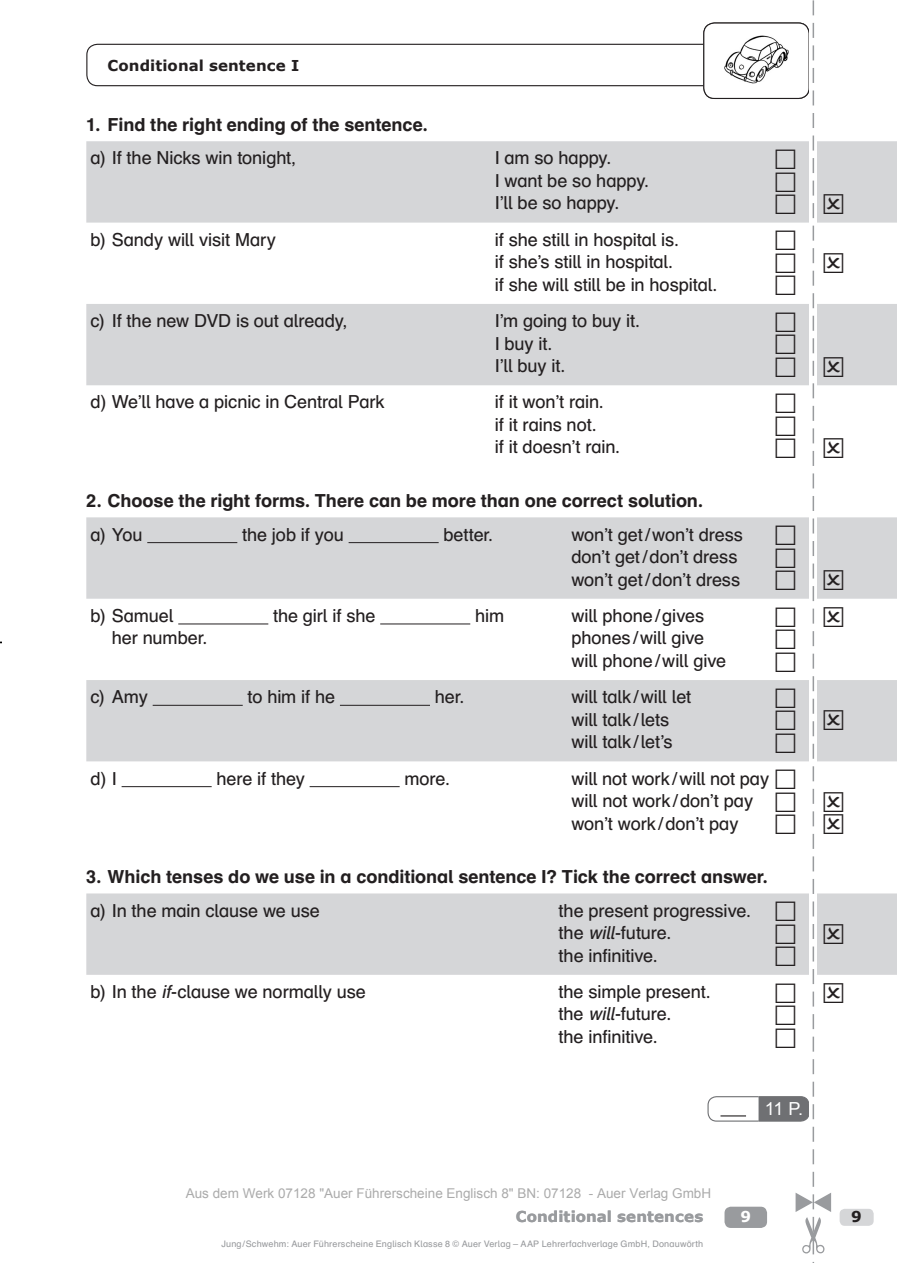
<style>
.page{position:relative;width:897px;height:1263px;background:#fff}
.page>*{position:absolute;margin:0;border:0;box-sizing:border-box;transform-origin:0 0}
.t1{font:18px/22.5px "Auer Schulbuch";letter-spacing:-.005em;color:#231f20}
.t2{font:700 18px "Auer Schulbuch";letter-spacing:-.005em;color:#231f20}
.t3{font:18px "Arial";color:#fff}
.t4{font:700 15px "Verdana";letter-spacing:.005em;color:#231f20}
.t5{font:700 15px "Verdana";letter-spacing:.005em;color:#999b9e}
.t6{font:700 15px "Verdana";color:#fff}
.t7{font:13.5px "Arial";color:#ababab}
.t8{font:9px "Auer Schulbuch";letter-spacing:.02em;color:#999b9e}
.s1{font-style:italic}
</style>
<div class="page">
<div style="left:86px;top:44px;width:723px;height:42px;border:1px solid #231f20;border-radius:11px"></div>
<div style="left:839px;top:1209px;width:34px;height:17px;background:#d5d6d8;border-radius:5px"></div>
<svg style="left:86px;top:141px;width:810px;height:244px;fill:#d5d6d8"></svg>
<svg style="left:86px;top:517px;width:810px;height:244px;fill:#d5d6d8"></svg>
<hr style="left:147px;top:542px;width:90px;height:1px;background:#231f20">
<hr style="left:348px;top:542px;width:90px;height:1px;background:#231f20">
<hr style="left:178px;top:624px;width:90px;height:1px;background:#231f20">
<hr style="left:380px;top:624px;width:90px;height:1px;background:#231f20">
<hr style="left:153px;top:705px;width:90px;height:1px;background:#231f20">
<hr style="left:340px;top:705px;width:90px;height:1px;background:#231f20">
<hr style="left:122px;top:786px;width:90px;height:1px;background:#231f20">
<hr style="left:309px;top:786px;width:90px;height:1px;background:#231f20">
<div style="left:86px;top:893px;width:810px;height:82px;background:#d5d6d8"></div>
<svg style="left:706px;top:0;width:137px;height:1263px"></svg>
<p class="t4" style="left:108px;top:56px;width:193px">Conditional sentence I</p>
<p class="t2" style="left:86px;top:113px;width:343px">1. Find the right ending of the sentence.</p>
<p class="t1" style="left:91px;top:146px;width:207px">a) If the Nicks win tonight,</p>
<p class="t1" style="left:494px;top:146px;width:156px">I am so happy.<br>I want be so happy.<br>I’ll be so happy.</p>
<p class="t1" style="left:91px;top:228px;width:187px">b) Sandy will visit Mary</p>
<p class="t1" style="left:494px;top:228px;width:224px">if she still in hospital is.<br>if she’s still in hospital.<br>if she will still be in hospital.</p>
<p class="t1" style="left:91px;top:309px;width:258px">c) If the new DVD is out already,</p>
<p class="t1" style="left:494px;top:309px;width:147px">I’m going to buy it.<br>I buy it.<br>I’ll buy it.</p>
<p class="t1" style="left:91px;top:390px;width:295px">d) We’ll have a picnic in Central Park</p>
<p class="t1" style="left:494px;top:390px;width:127px">if it won’t rain.<br>if it rains not.<br>if it doesn’t rain.</p>
<p class="t2" style="left:86px;top:489px;width:618px">2. Choose the right forms. There can be more than one correct solution.</p>
<p class="t1" style="left:91px;top:522px;width:53px">a) You</p>
<p class="t1" style="left:242px;top:522px;width:103px">the job if you</p>
<p class="t1" style="left:443px;top:522px;width:51px">better.</p>
<p class="t1" style="left:571px;top:522px;width:173px">won’t get / won’t dress don’t get / don’t dress won’t get / don’t dress</p>
<p class="t1" style="left:91px;top:604px;width:84px">b) Samuel</p>
<p class="t1" style="left:273px;top:604px;width:104px">the girl if she</p>
<p class="t1" style="left:475px;top:604px;width:31px">him</p>
<p class="t1" style="left:571px;top:604px;width:134px">will phone / gives</p>
<p class="t1" style="left:112px;top:626px;width:97px">her number.</p>
<p class="t1" style="left:571px;top:626px;width:156px">phones / will give will phone / will give</p>
<p class="t1" style="left:91px;top:685px;width:59px">c) Amy</p>
<p class="t1" style="left:247px;top:685px;width:89px">to him if he</p>
<p class="t1" style="left:434px;top:685px;width:31px">her.</p>
<p class="t1" style="left:571px;top:685px;width:121px">will talk / will let will talk / lets will talk / let’s</p>
<p class="t1" style="left:91px;top:766px;width:28px">d) I</p>
<p class="t1" style="left:216px;top:766px;width:90px">here if they</p>
<p class="t1" style="left:404px;top:766px;width:47px">more.</p>
<p class="t1" style="left:571px;top:766px;width:199px">will not work / will not pay will not work / don’t pay won’t work / don’t pay</p>
<p class="t2" style="left:86px;top:865px;width:683px">3. Which tenses do we use in a conditional sentence I? Tick the correct answer.</p>
<p class="t1" style="left:91px;top:899px;width:231px">a) In the main clause we use</p>
<p class="t1" style="left:558px;top:899px;width:194px">the present progressive. the <span class="s1">will</span>-future.<br>the infinitive.</p>
<p class="t1" style="left:91px;top:980px;width:277px">b) In the <span class="s1">if</span>-clause we normally use</p>
<p class="t1" style="left:558px;top:980px;width:154px">the simple present. the <span class="s1">will</span>-future.<br>the infinitive.</p>
<p class="t3" style="left:764px;top:1097px;width:40px">11 P.</p>
<p class="t7" style="left:186px;top:1184px;width:527px">Aus dem Werk 07128 "Auer Führerscheine Englisch 8" BN: 07128 - Auer Verlag GmbH</p>
<p class="t5" style="left:515px;top:1207px;width:189px">Conditional sentences</p>
<p class="t6" style="left:740px;top:1207px;width:12px">9</p>
<p class="t8" style="left:221px;top:1238px;width:483px">Jung / Schwehm: Auer Führerscheine Englisch Klasse 8 © Auer Verlag – AAP Lehrerfachverlage GmbH, Donauwörth</p>
<p class="t4" style="left:851px;top:1207px;width:12px">9</p>
</div>
